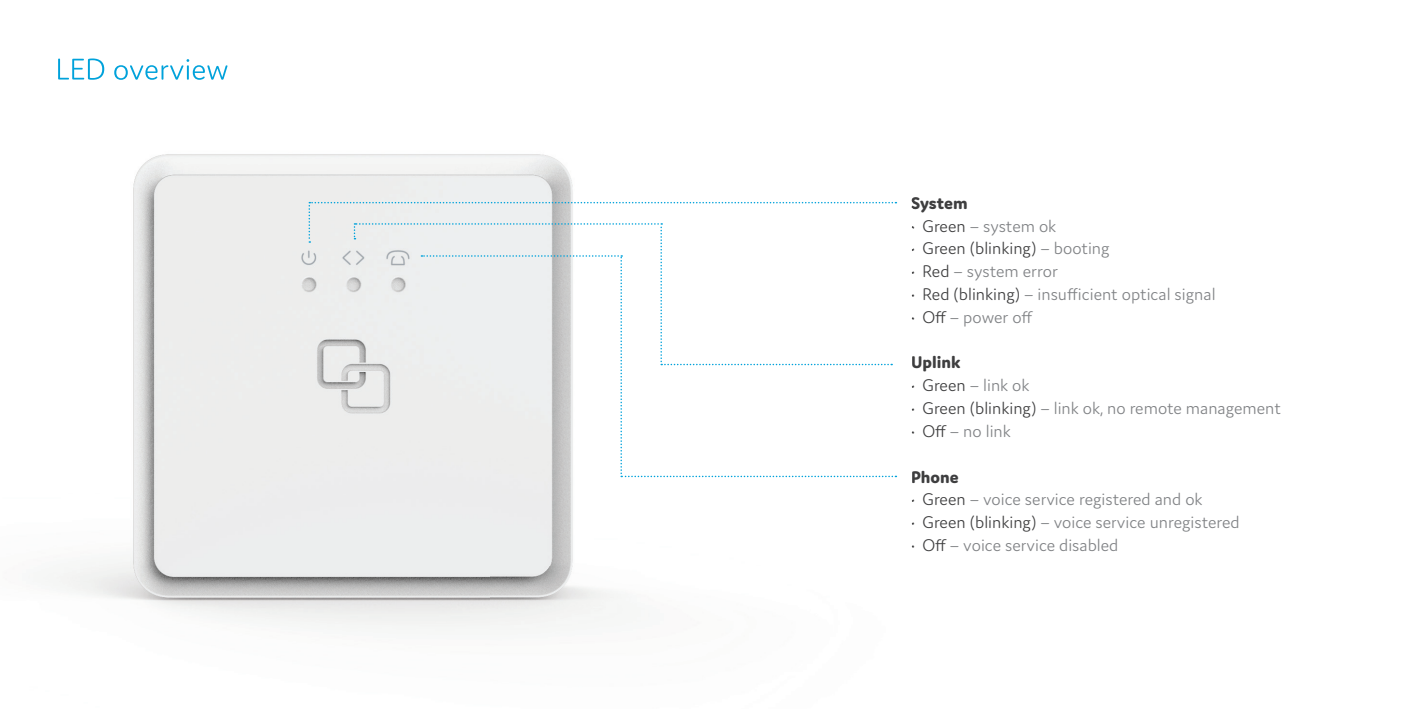
<style>
.page{position:relative;width:1418px;height:709px;background:#fff}
.page>*{position:absolute;margin:0;border:0;box-sizing:border-box;transform-origin:0 0}
.t1{font:300 18px "Domus";color:#808285}
.t2{font:300 18px "Domus";color:#3e3e3f}
.t3{font:800 18px "Domus";color:#3e3e3f}
.s1{color:#3e3e3f}
.s2{color:#808285}
</style>
<div class="page">
<img style="left:56px;top:65px;width:842px;height:562px">
<img style="left:58px;top:58px;width:169px;height:22px">
<svg style="left:308px;top:202px;width:588px;height:275px"></svg>
<p class="t3" style="left:911px;top:193px;width:58px">System</p>
<p class="t1" style="left:911px;top:216px;width:147px"><span class="s1">• Green</span> – system ok</p>
<p class="t2" style="left:911px;top:239px;width:200px">• Green (blinking) <span class="s2">– booting</span></p>
<p class="t1" style="left:911px;top:261px;width:148px"><span class="s1">• Red</span> – system error</p>
<p class="t1" style="left:911px;top:284px;width:306px"><span class="s1">• Red (blinking)</span> – insufficient optical signal</p>
<p class="t1" style="left:911px;top:307px;width:123px"><span class="s1">• Off</span> – power off</p>
<p class="t3" style="left:911px;top:352px;width:51px">Uplink</p>
<p class="t1" style="left:911px;top:375px;width:120px"><span class="s1">• Green</span> – link ok</p>
<p class="t1" style="left:911px;top:398px;width:371px"><span class="s1">• Green (blinking)</span> – link ok, no remote management</p>
<p class="t1" style="left:911px;top:421px;width:101px"><span class="s1">• Off</span> – no link</p>
<p class="t3" style="left:911px;top:467px;width:49px">Phone</p>
<p class="t1" style="left:911px;top:489px;width:293px"><span class="s1">• Green</span> – voice service registered and ok</p>
<p class="t1" style="left:911px;top:512px;width:330px"><span class="s1">• Green (blinking)</span> – voice service unregistered</p>
<p class="t1" style="left:911px;top:535px;width:209px"><span class="s1">• Off</span> – voice service disabled</p>
</div>
